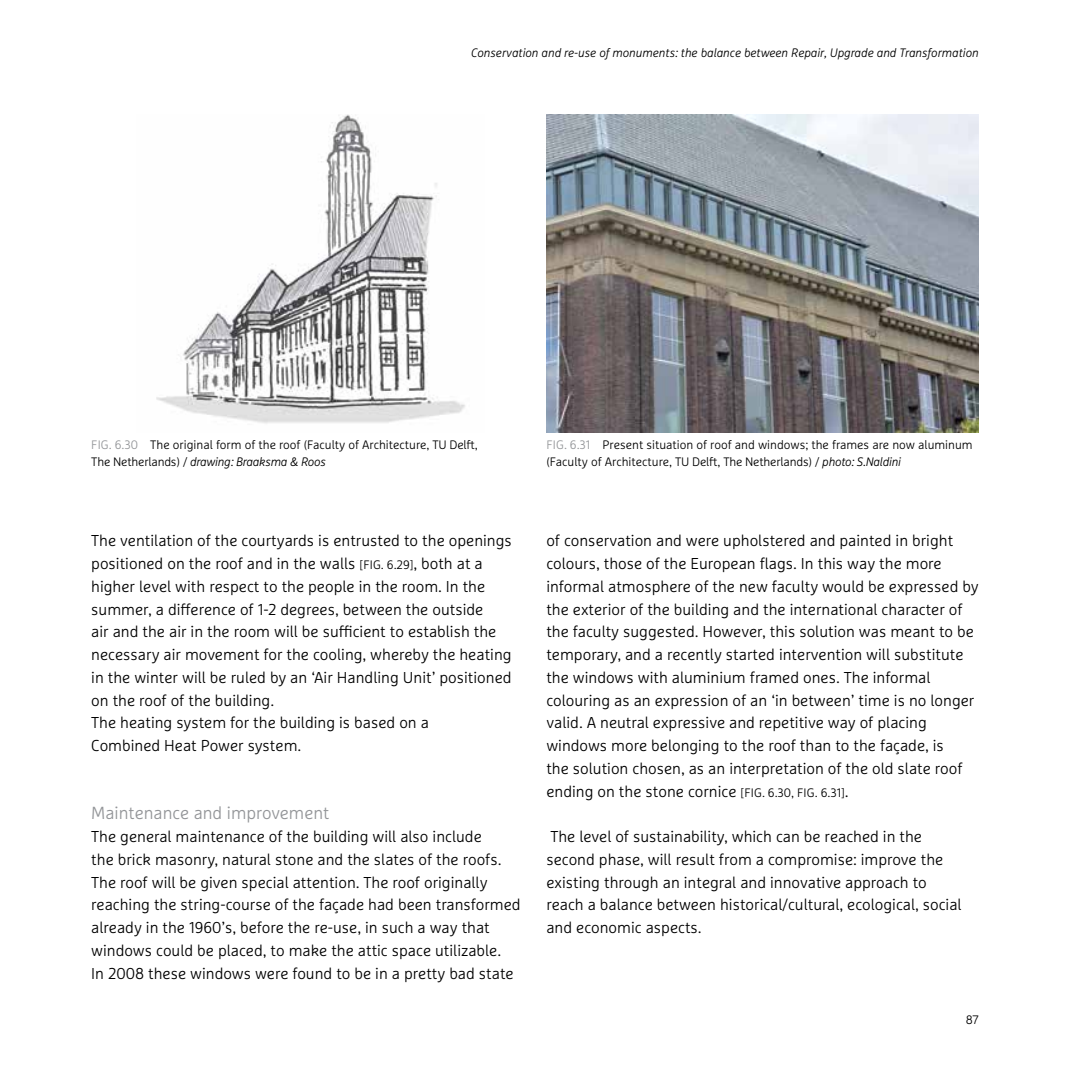
<style>
.page{position:relative;width:1070px;height:1070px;background:#fff}
.page>*{position:absolute;margin:0;border:0;box-sizing:border-box;transform-origin:0 0}
.HEADING_Main_3{font:300 17.5px "Marselis OT";color:#939598}
.BODY_Normal{font:300 15.75px/22.8px "Marselis OT";color:#000}
.t1{font:300 12.25px/17.2px "Marselis OT";color:#000}
.t2{font:italic 300 12.25px "Marselis OT";color:#000}
.s1{color:#939598}
.s2{font-style:italic}
.s3{font-size:12.25px}
</style>
<div class="page">
<img style="left:156px;top:114px;width:309px;height:310px">
<img style="left:546px;top:114px;width:432px;height:318px">
<p class="t2" style="left:471px;top:46px;width:509px">Conservation and re-use of monuments: the balance between Repair, Upgrade and Transformation</p>
<p class="t1" style="left:91px;top:436px;width:388px"><span class="s1">Fig . 6.30</span> The original form of the roof (Faculty of Architecture, TU Delft,<br>The Netherlands) / <span class="s2">drawing: Braaksma &amp; Roos</span></p>
<p class="t1" style="left:546px;top:436px;width:428px"><span class="s1">Fig . 6.31</span> Present situation of roof and windows; the frames are now aluminum (Faculty of Architecture, TU Delft, The Netherlands) / <span class="s2">photo: S.Naldini</span></p>
<p class="BODY_Normal" style="left:91px;top:529px;width:422px">The ventilation of the courtyards is entrusted to the openings positioned on the roof and in the walls <span class="s3">[FIG. 6.29]</span>, both at a higher level with respect to the people in the room. In the summer, a difference of 1-2 degrees, between the outside<br>air and the air in the room will be sufficient to establish the necessary air movement for the cooling, whereby the heating in the winter will be ruled by an ‘Air Handling Unit’ positioned on the roof of the building.<br>The heating system for the building is based on a<br>Combined Heat Power system.</p>
<p class="HEADING_Main_3" style="left:91px;top:803px;width:240px">Maintenance and improvement</p>
<p class="BODY_Normal" style="left:91px;top:825px;width:431px">The general maintenance of the building will also include<br>the brick masonry, natural stone and the slates of the roofs.<br>The roof will be given special attention. The roof originally reaching the string-course of the façade had been transformed already in the 1960’s, before the re-use, in such a way that windows could be placed, to make the attic space utilizable.<br>In 2008 these windows were found to be in a pretty bad state</p>
<p class="BODY_Normal" style="left:546px;top:529px;width:434px">of conservation and were upholstered and painted in bright colours, those of the European flags. In this way the more informal atmosphere of the new faculty would be expressed by the exterior of the building and the international character of the faculty suggested. However, this solution was meant to be temporary, and a recently started intervention will substitute the windows with aluminium framed ones. The informal colouring as an expression of an ‘in between’ time is no longer valid. A neutral expressive and repetitive way of placing windows more belonging to the roof than to the façade, is<br>the solution chosen, as an interpretation of the old slate roof ending on the stone cornice <span class="s3">[FIG. 6.30, FIG. 6.31]</span>.</p>
<p class="BODY_Normal" style="left:546px;top:825px;width:417px">The level of sustainability, which can be reached in the second phase, will result from a compromise: improve the existing through an integral and innovative approach to reach a balance between historical/cultural, ecological, social and economic aspects.</p>
<p class="t1" style="left:965px;top:1011px;width:15px">87</p>
</div>
